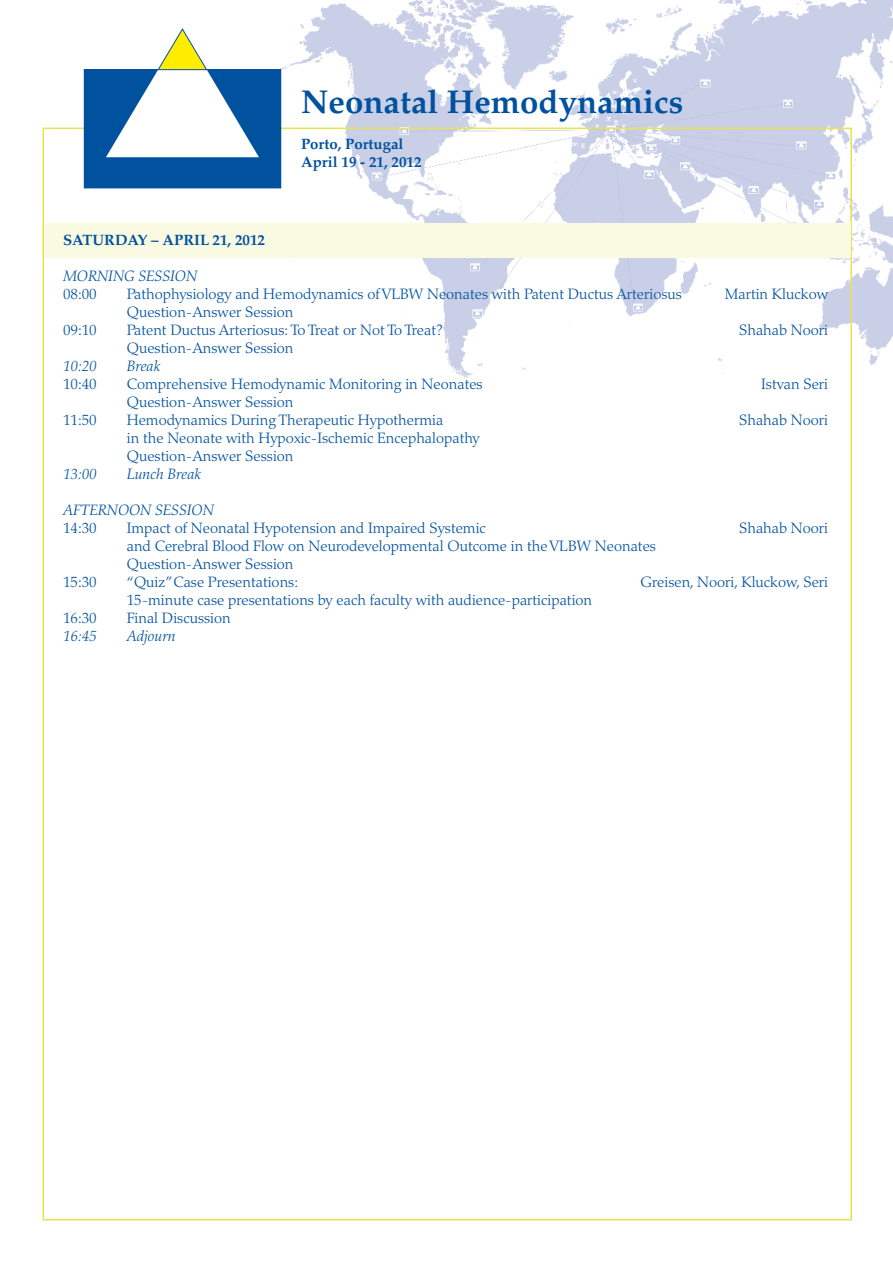
<style>
.page{position:relative;width:893px;height:1263px;background:#fff}
.page>*{position:absolute;margin:0;border:0;box-sizing:border-box;transform-origin:0 0}
.t1{font:700 33px "Palatino LT Std";color:#00519e}
.t2{font:300 15px/18px "Palatino LT Std";color:#00519e}
.t3{font:italic 300 15px "Palatino LT Std";color:#00519e}
.t4{font:700 15px/18px "Palatino LT Std";color:#00519e}
</style>
<div class="page">
<img style="left:281px;top:0;width:612px;height:378px">
<div style="left:44px;top:223px;width:806px;height:34px;background:#fafae3"></div>
<div style="left:84px;top:70px;width:197px;height:118px;background:#00519e"></div>
<svg style="left:106px;top:29px;width:153px;height:128px"></svg>
<h1 class="t1" style="left:301px;top:83px;width:384px">Neonatal Hemodynamics</h1>
<p class="t4" style="left:301px;top:135px;width:122px">Porto, Portugal<br>April 19 - 21, 2012</p>
<p class="t4" style="left:63px;top:231px;width:204px">SATURDAY – APRIL 21, 2012</p>
<p class="t3" style="left:63px;top:267px;width:136px">MORNING SESSION</p>
<p class="t2" style="left:63px;top:285px;width:35px">08:00</p>
<p class="t2" style="left:127px;top:285px;width:557px">Pathophysiology and Hemodynamics of VLBW Neonates with Patent Ductus Arteriosus</p>
<p class="t2" style="left:725px;top:285px;width:105px">Martin Kluckow</p>
<p class="t2" style="left:127px;top:303px;width:168px">Question-Answer Session</p>
<p class="t2" style="left:63px;top:321px;width:35px">09:10</p>
<p class="t2" style="left:127px;top:321px;width:318px">Patent Ductus Arteriosus: To Treat or Not To Treat?</p>
<p class="t2" style="left:739px;top:321px;width:91px">Shahab Noori</p>
<p class="t2" style="left:127px;top:339px;width:168px">Question-Answer Session</p>
<p class="t3" style="left:63px;top:357px;width:35px">10:20</p>
<p class="t3" style="left:127px;top:357px;width:35px">Break</p>
<p class="t2" style="left:63px;top:375px;width:35px">10:40</p>
<p class="t2" style="left:127px;top:375px;width:357px">Comprehensive Hemodynamic Monitoring in Neonates</p>
<p class="t2" style="left:761px;top:375px;width:68px">Istvan Seri</p>
<p class="t2" style="left:127px;top:393px;width:168px">Question-Answer Session</p>
<p class="t2" style="left:63px;top:411px;width:35px">11:50</p>
<p class="t2" style="left:127px;top:411px;width:318px">Hemodynamics During Therapeutic Hypothermia</p>
<p class="t2" style="left:739px;top:411px;width:91px">Shahab Noori</p>
<p class="t2" style="left:127px;top:429px;width:355px">in the Neonate with Hypoxic-Ischemic Encephalopathy<br>Question-Answer Session</p>
<p class="t3" style="left:63px;top:465px;width:35px">13:00</p>
<p class="t3" style="left:127px;top:465px;width:76px">Lunch Break</p>
<p class="t3" style="left:63px;top:501px;width:152px">AFTERNOON SESSION</p>
<p class="t2" style="left:63px;top:519px;width:35px">14:30</p>
<p class="t2" style="left:127px;top:519px;width:361px">Impact of Neonatal Hypotension and Impaired Systemic</p>
<p class="t2" style="left:739px;top:519px;width:91px">Shahab Noori</p>
<p class="t2" style="left:127px;top:537px;width:531px">and Cerebral Blood Flow on Neurodevelopmental Outcome in the VLBW Neonates<br>Question-Answer Session</p>
<p class="t2" style="left:63px;top:573px;width:35px">15:30</p>
<p class="t2" style="left:127px;top:573px;width:173px">“Quiz”Case Presentations:</p>
<p class="t2" style="left:640px;top:573px;width:189px">Greisen, Noori, Kluckow, Seri</p>
<p class="t2" style="left:127px;top:591px;width:467px">15-minute case presentations by each faculty with audience-participation</p>
<p class="t2" style="left:63px;top:609px;width:35px">16:30</p>
<p class="t2" style="left:127px;top:609px;width:105px">Final Discussion</p>
<p class="t3" style="left:63px;top:627px;width:35px">16:45</p>
<p class="t3" style="left:127px;top:627px;width:50px">Adjourn</p>
</div>
